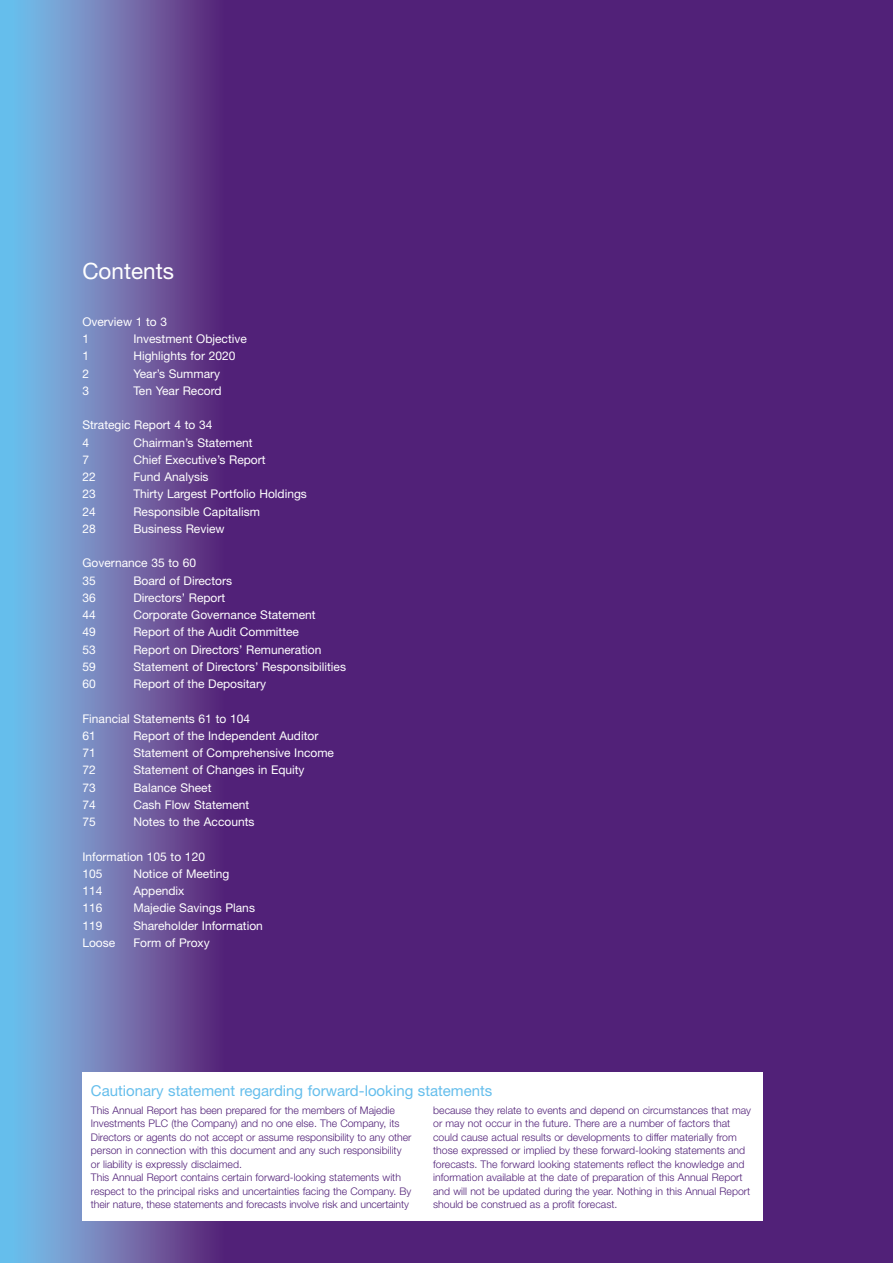
<style>
.page{position:relative;width:893px;height:1263px;background:#fff}
.page>*{position:absolute;margin:0;border:0;box-sizing:border-box;transform-origin:0 0}
.t1{font:22.5px "Helvetica Neue";color:#fff}
.t2{font:15px "Helvetica Neue";color:#65beec}
.t3{font:12px/17.2px "Helvetica Neue";color:#fff}
.t4{font:300 10.5px/13.5px "Helvetica Neue";color:#512178}
</style>
<div class="page">
<div style="left:53px;top:0;width:840px;height:1263px;background:#512178"></div>
<div style="left:0;top:0;width:53px;height:1263px;background:#65beec"></div>
<svg style="left:30px;top:0;width:193px;height:1263px"></svg>
<div style="left:82px;top:1071px;width:681px;height:149px;background:#fff"></div>
<h1 class="t1" style="left:82px;top:257px;width:93px">Contents</h1>
<p class="t3" style="left:82px;top:313px;width:86px">Overview 1 to 3<br>1</p>
<p class="t3" style="left:133px;top:330px;width:115px">Investment Objective</p>
<p class="t3" style="left:82px;top:347px;width:8px">1</p>
<p class="t3" style="left:133px;top:347px;width:104px">Highlights for 2020</p>
<p class="t3" style="left:82px;top:365px;width:8px">2</p>
<p class="t3" style="left:133px;top:365px;width:88px">Year’s Summary</p>
<p class="t3" style="left:82px;top:382px;width:8px">3</p>
<p class="t3" style="left:133px;top:382px;width:90px">Ten Year Record</p>
<p class="t3" style="left:82px;top:416px;width:132px">Strategic Report 4 to 34<br>4</p>
<p class="t3" style="left:133px;top:434px;width:121px">Chairman’s Statement</p>
<p class="t3" style="left:82px;top:451px;width:8px">7</p>
<p class="t3" style="left:133px;top:451px;width:134px">Chief Executive’s Report</p>
<p class="t3" style="left:82px;top:468px;width:15px">22</p>
<p class="t3" style="left:133px;top:468px;width:77px">Fund Analysis</p>
<p class="t3" style="left:82px;top:485px;width:15px">23</p>
<p class="t3" style="left:133px;top:485px;width:175px">Thirty Largest Portfolio Holdings</p>
<p class="t3" style="left:82px;top:503px;width:15px">24</p>
<p class="t3" style="left:133px;top:503px;width:128px">Responsible Capitalism</p>
<p class="t3" style="left:82px;top:520px;width:15px">28</p>
<p class="t3" style="left:133px;top:520px;width:93px">Business Review</p>
<p class="t3" style="left:82px;top:554px;width:115px">Governance 35 to 60<br>35</p>
<p class="t3" style="left:133px;top:572px;width:100px">Board of Directors</p>
<p class="t3" style="left:82px;top:589px;width:15px">36</p>
<p class="t3" style="left:133px;top:589px;width:93px">Directors’ Report</p>
<p class="t3" style="left:82px;top:606px;width:15px">44</p>
<p class="t3" style="left:133px;top:606px;width:184px">Corporate Governance Statement</p>
<p class="t3" style="left:82px;top:623px;width:15px">49</p>
<p class="t3" style="left:133px;top:623px;width:167px">Report of the Audit Committee</p>
<p class="t3" style="left:82px;top:641px;width:15px">53</p>
<p class="t3" style="left:133px;top:641px;width:189px">Report on Directors’ Remuneration</p>
<p class="t3" style="left:82px;top:658px;width:15px">59</p>
<p class="t3" style="left:133px;top:658px;width:214px">Statement of Directors’ Responsibilities</p>
<p class="t3" style="left:82px;top:675px;width:15px">60</p>
<p class="t3" style="left:133px;top:675px;width:134px">Report of the Depositary</p>
<p class="t3" style="left:82px;top:710px;width:169px">Financial Statements 61 to 104<br>61</p>
<p class="t3" style="left:133px;top:727px;width:186px">Report of the Independent Auditor</p>
<p class="t3" style="left:82px;top:744px;width:15px">71</p>
<p class="t3" style="left:133px;top:744px;width:202px">Statement of Comprehensive Income</p>
<p class="t3" style="left:82px;top:761px;width:15px">72</p>
<p class="t3" style="left:133px;top:761px;width:173px">Statement of Changes in Equity</p>
<p class="t3" style="left:82px;top:779px;width:15px">73</p>
<p class="t3" style="left:133px;top:779px;width:80px">Balance Sheet</p>
<p class="t3" style="left:82px;top:796px;width:15px">74</p>
<p class="t3" style="left:133px;top:796px;width:118px">Cash Flow Statement</p>
<p class="t3" style="left:82px;top:813px;width:15px">75</p>
<p class="t3" style="left:133px;top:813px;width:123px">Notes to the Accounts</p>
<p class="t3" style="left:82px;top:848px;width:124px">Information 105 to 120<br>105</p>
<p class="t3" style="left:133px;top:865px;width:98px">Notice of Meeting</p>
<p class="t3" style="left:82px;top:882px;width:22px">114</p>
<p class="t3" style="left:133px;top:882px;width:53px">Appendix</p>
<p class="t3" style="left:82px;top:899px;width:22px">116</p>
<p class="t3" style="left:133px;top:899px;width:123px">Majedie Savings Plans</p>
<p class="t3" style="left:82px;top:916px;width:22px">119</p>
<p class="t3" style="left:133px;top:916px;width:131px">Shareholder Information</p>
<p class="t3" style="left:82px;top:934px;width:34px">Loose</p>
<p class="t3" style="left:133px;top:934px;width:78px">Form of Proxy</p>
<h2 class="t2" style="left:91px;top:1082px;width:403px">Cautionary statement regarding forward-looking statements</h2>
<p class="t4" style="left:91px;top:1103px;width:322px">This Annual Report has been prepared for the members of Majedie Investments PLC (the Company) and no one else. The Company, its Directors or agents do not accept or assume responsibility to any other person in connection with this document and any such responsibility or liability is expressly disclaimed.<br>This Annual Report contains certain forward-looking statements with respect to the principal risks and uncertainties facing the Company. By their nature, these statements and forecasts involve risk and uncertainty</p>
<p class="t4" style="left:433px;top:1103px;width:319px">because they relate to events and depend on circumstances that may or may not occur in the future. There are a number of factors that could cause actual results or developments to differ materially from those expressed or implied by these forward-looking statements and forecasts. The forward looking statements reflect the knowledge and information available at the date of preparation of this Annual Report and will not be updated during the year. Nothing in this Annual Report should be construed as a profit forecast.</p>
</div>
